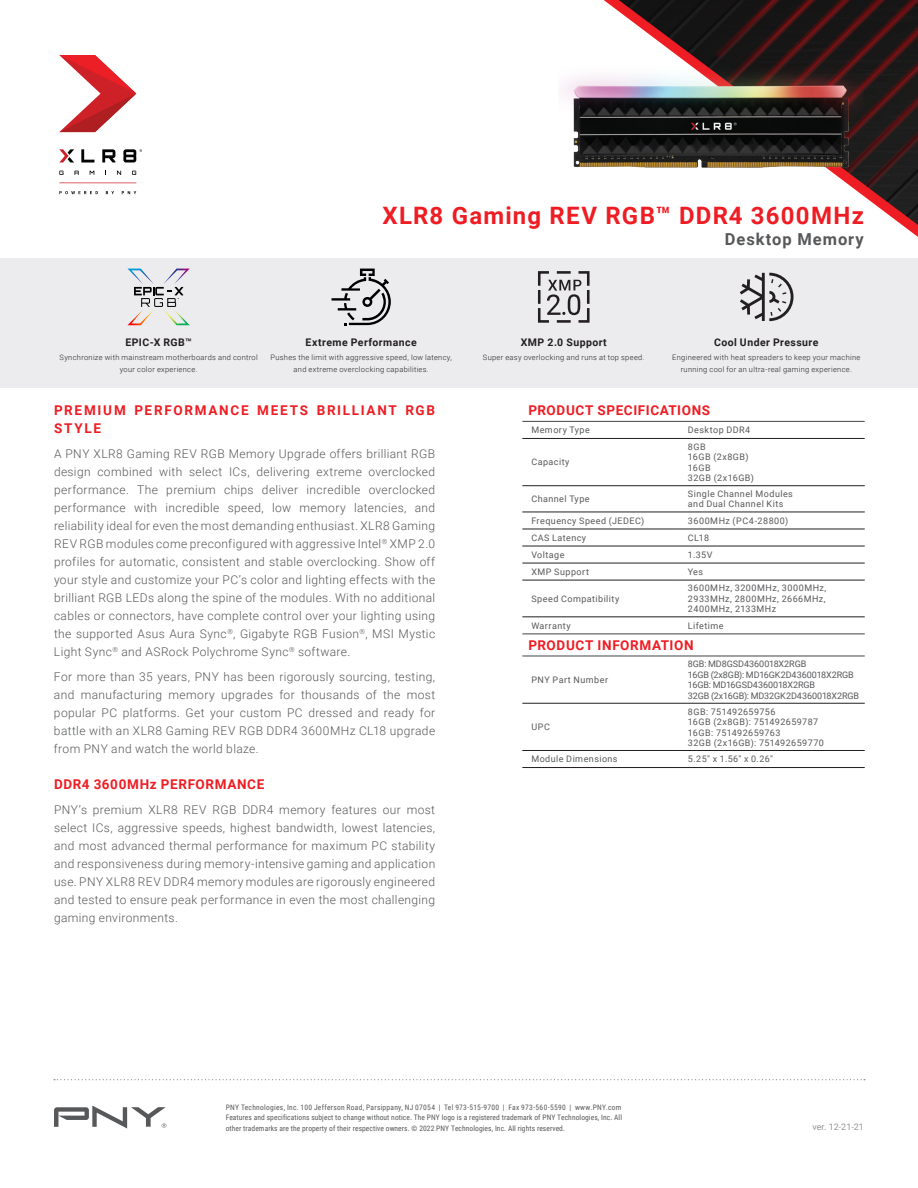
<style>
.page{position:relative;width:918px;height:1188px;background:#fff}
.page>*{position:absolute;margin:0;border:0;box-sizing:border-box;transform-origin:0 0}
.H1_-_Product_Name{font:700 24px "Roboto";letter-spacing:.05em;color:#ee1d23}
.H2_-_Product_Subtitl{font:700 16.5px "Roboto";letter-spacing:.055em;color:#57585a}
.H3{font:700 13.5px "Roboto";letter-spacing:.05em;color:#ee1d23}
.H3-2{font:700 13.5px/18px "Roboto";letter-spacing:.13em;color:#ee1d23}
.Body_Text{font:300 12px/18px "Roboto";letter-spacing:.03em;color:#57585a;text-align:justify}
.Icon_Title{font:700 10.5px "Roboto";letter-spacing:.045em;color:#231f20}
.Body_Text_-_specs{font:9px/10.5px "Roboto";letter-spacing:.05em;color:#57585a}
.Body_Text_-_specs-2{font:9px/10.5px "Roboto";letter-spacing:-.005em;color:#57585a}
.t1{font:9px "Roboto";color:#939598}
.t2{font:7.5px/9.6px "Roboto Condensed";letter-spacing:.01em;color:#57585a}
.Icon_Text{font:300 7.5px/12px "Roboto";letter-spacing:.04em;color:#231f20;text-align:center}
</style>
<div class="page">
<img style="left:619px;top:0;width:299px;height:225px">
<div style="left:0;top:258px;width:918px;height:130px;background:#ececee"></div>
<svg style="left:54px;top:1079px;width:811px;height:1px"></svg>
<img style="left:561px;top:67px;width:302px;height:102px">
<svg style="left:59px;top:171px;width:5px;height:4px"></svg>
<svg style="left:74px;top:171px;width:5px;height:4px"></svg>
<svg style="left:90px;top:171px;width:4px;height:4px"></svg>
<svg style="left:117px;top:171px;width:4px;height:4px"></svg>
<svg style="left:132px;top:171px;width:4px;height:4px"></svg>
<svg style="left:59px;top:55px;width:77px;height:77px"></svg>
<svg style="left:81px;top:149px;width:13px;height:14px"></svg>
<svg style="left:102px;top:149px;width:13px;height:13px"></svg>
<svg style="left:59px;top:149px;width:15px;height:14px"></svg>
<svg style="left:123px;top:149px;width:19px;height:13px"></svg>
<svg style="left:59px;top:191px;width:39px;height:3px"></svg>
<svg style="left:106px;top:191px;width:8px;height:3px"></svg>
<svg style="left:122px;top:191px;width:14px;height:3px"></svg>
<hr style="left:59px;top:183px;width:77px;height:1px;background:#ce2027">
<svg style="left:54px;top:1106px;width:112px;height:23px"></svg>
<hr style="left:522px;top:438px;width:157px;height:1px;background:#231f20">
<hr style="left:522px;top:485px;width:157px;height:1px;background:#231f20">
<hr style="left:522px;top:580px;width:157px;height:1px;background:#231f20">
<hr style="left:679px;top:438px;width:186px;height:1px;background:#231f20">
<hr style="left:679px;top:485px;width:186px;height:1px;background:#231f20">
<hr style="left:679px;top:580px;width:186px;height:1px;background:#231f20">
<hr style="left:522px;top:655px;width:157px;height:2px;background:#57585a">
<hr style="left:679px;top:655px;width:186px;height:2px;background:#57585a">
<hr style="left:522px;top:617px;width:157px;height:1px;background:#231f20">
<hr style="left:679px;top:617px;width:186px;height:1px;background:#231f20">
<hr style="left:522px;top:633px;width:157px;height:1px;background:#57585a">
<hr style="left:679px;top:633px;width:186px;height:1px;background:#57585a">
<hr style="left:522px;top:529px;width:157px;height:1px;background:#231f20">
<hr style="left:679px;top:529px;width:186px;height:1px;background:#231f20">
<hr style="left:522px;top:546px;width:157px;height:1px;background:#231f20">
<hr style="left:679px;top:546px;width:186px;height:1px;background:#231f20">
<hr style="left:522px;top:563px;width:157px;height:1px;background:#231f20">
<hr style="left:679px;top:563px;width:186px;height:1px;background:#231f20">
<hr style="left:522px;top:421px;width:157px;height:1px;background:#57585a">
<hr style="left:679px;top:421px;width:186px;height:1px;background:#57585a">
<hr style="left:522px;top:512px;width:157px;height:1px;background:#231f20">
<hr style="left:679px;top:512px;width:186px;height:1px;background:#231f20">
<hr style="left:522px;top:767px;width:157px;height:1px;background:#231f20">
<hr style="left:679px;top:767px;width:186px;height:1px;background:#231f20">
<hr style="left:522px;top:703px;width:157px;height:1px;background:#231f20">
<hr style="left:679px;top:703px;width:186px;height:1px;background:#231f20">
<hr style="left:522px;top:750px;width:157px;height:1px;background:#231f20">
<hr style="left:679px;top:750px;width:186px;height:1px;background:#231f20">
<svg style="left:127px;top:269px;width:63px;height:56px"></svg>
<svg style="left:332px;top:269px;width:59px;height:56px"></svg>
<svg style="left:538px;top:271px;width:52px;height:52px"></svg>
<svg style="left:739px;top:272px;width:55px;height:50px"></svg>
<p class="H1_-_Product_Name" style="left:383px;top:199px;width:483px">XLR8 Gaming REV RGB™ DDR4 3600MHz</p>
<p class="H2_-_Product_Subtitl" style="left:725px;top:228px;width:140px">Desktop Memory</p>
<p class="Icon_Title" style="left:125px;top:335px;width:68px">EPIC-X RGB™</p>
<p class="Icon_Text" style="left:59px;top:351px;width:200px">Synchronize with mainstream motherboards and control your color experience.</p>
<p class="Icon_Title" style="left:306px;top:335px;width:113px">Extreme Performance</p>
<p class="Icon_Text" style="left:270px;top:351px;width:183px">Pushes the limit with aggressive speed, low latency, and extreme overclocking capabilities.</p>
<p class="Icon_Title" style="left:521px;top:335px;width:88px">XMP 2.0 Support</p>
<p class="Icon_Text" style="left:483px;top:351px;width:163px">Super easy overlocking and runs at top speed.</p>
<p class="Icon_Title" style="left:714px;top:335px;width:106px">Cool Under Pressure</p>
<p class="Icon_Text" style="left:672px;top:351px;width:190px">Engineered with heat spreaders to keep your machine running cool for an ultra-real gaming experience.</p>
<p class="H3-2" style="left:54px;top:401px;width:383px">PREMIUM PERFORMANCE MEETS BRILLIANT RGB<br>STYLE</p>
<p class="Body_Text" style="left:54px;top:444px;width:383px">A PNY XLR8 Gaming REV RGB Memory Upgrade offers brilliant RGB design combined with select ICs, delivering extreme overclocked performance. The premium chips deliver incredible overclocked performance with incredible speed, low memory latencies, and reliability ideal for even the most demanding enthusiast. XLR8 Gaming REV RGB modules come preconfigured with aggressive Intel<sup>®</sup> XMP 2.0 profiles for automatic, consistent and stable overclocking. Show off your style and customize your PC’s color and lighting effects with the brilliant RGB LEDs along the spine of the modules. With no additional cables or connectors, have complete control over your lighting using the supported Asus Aura Sync<sup>®</sup>, Gigabyte RGB Fusion<sup>®</sup>, MSI Mystic Light Sync<sup>®</sup> and ASRock Polychrome Sync<sup>®</sup> software.</p>
<p class="Body_Text" style="left:54px;top:667px;width:383px">For more than 35 years, PNY has been rigorously sourcing, testing, and manufacturing memory upgrades for thousands of the most popular PC platforms. Get your custom PC dressed and ready for battle with an XLR8 Gaming REV RGB DDR4 3600MHz CL18 upgrade from PNY and watch the world blaze.</p>
<p class="H3" style="left:54px;top:775px;width:212px">DDR4 3600MHz PERFORMANCE</p>
<p class="Body_Text" style="left:54px;top:800px;width:383px">PNY’s premium XLR8 REV RGB DDR4 memory features our most select ICs, aggressive speeds, highest bandwidth, lowest latencies, and most advanced thermal performance for maximum PC stability and responsiveness during memory-intensive gaming and application use. PNY XLR8 REV DDR4 memory modules are rigorously engineered and tested to ensure peak performance in even the most challenging gaming environments.</p>
<p class="H3" style="left:528px;top:401px;width:183px">PRODUCT SPECIFICATIONS</p>
<p class="Body_Text_-_specs" style="left:531px;top:425px;width:60px">Memory Type</p>
<p class="Body_Text_-_specs" style="left:688px;top:425px;width:64px">Desktop DDR4</p>
<p class="Body_Text_-_specs" style="left:531px;top:457px;width:40px">Capacity</p>
<p class="Body_Text_-_specs" style="left:688px;top:441px;width:67px">8GB<br>16GB (2x8GB)<br>16GB<br>32GB (2x16GB)</p>
<p class="Body_Text_-_specs" style="left:531px;top:493px;width:60px">Channel Type</p>
<p class="Body_Text_-_specs" style="left:688px;top:488px;width:106px">Single Channel Modules and Dual Channel Kits</p>
<p class="Body_Text_-_specs" style="left:531px;top:515px;width:114px">Frequency Speed (JEDEC)</p>
<p class="Body_Text_-_specs" style="left:688px;top:515px;width:102px">3600MHz (PC4-28800)</p>
<p class="Body_Text_-_specs" style="left:531px;top:532px;width:56px">CAS Latency</p>
<p class="Body_Text_-_specs" style="left:688px;top:532px;width:23px">CL18</p>
<p class="Body_Text_-_specs" style="left:531px;top:549px;width:35px">Voltage</p>
<p class="Body_Text_-_specs" style="left:688px;top:549px;width:26px">1.35V</p>
<p class="Body_Text_-_specs" style="left:531px;top:566px;width:59px">XMP Support</p>
<p class="Body_Text_-_specs" style="left:688px;top:566px;width:17px">Yes</p>
<p class="Body_Text_-_specs" style="left:531px;top:593px;width:90px">Speed Compatibility</p>
<p class="Body_Text_-_specs" style="left:688px;top:583px;width:140px;text-align:justify">3600MHz, 3200MHz, 3000MHz, 2933MHz, 2800MHz, 2666MHz, 2400MHz, 2133MHz</p>
<p class="Body_Text_-_specs" style="left:531px;top:620px;width:41px">Warranty</p>
<p class="Body_Text_-_specs" style="left:688px;top:620px;width:37px">Lifetime</p>
<p class="H3" style="left:528px;top:636px;width:167px">PRODUCT INFORMATION</p>
<p class="Body_Text_-_specs" style="left:531px;top:674px;width:78px">PNY Part Number</p>
<p class="Body_Text_-_specs-2" style="left:688px;top:658px;width:173px">8GB: MD8GSD4360018X2RGB<br>16GB (2x8GB): MD16GK2D4360018X2RGB<br>16GB: MD16GSD4360018X2RGB<br>32GB (2x16GB): MD32GK2D4360018X2RGB</p>
<p class="Body_Text_-_specs" style="left:531px;top:721px;width:20px">UPC</p>
<p class="Body_Text_-_specs" style="left:688px;top:706px;width:137px">8GB: 751492659756<br>16GB (2x8GB): 751492659787<br>16GB: 751492659763<br>32GB (2x16GB): 751492659770</p>
<p class="Body_Text_-_specs" style="left:531px;top:754px;width:88px">Module Dimensions</p>
<p class="Body_Text_-_specs" style="left:688px;top:754px;width:86px">5.25" x 1.56" x 0.26"</p>
<p class="t2" style="left:226px;top:1102px;width:398px">PNY Technologies, Inc. 100 Jefferson Road, Parsippany, NJ 07054 | Tel 973-515-9700 | Fax 973-560-5590 | www.PNY.com<br>Features and specifications subject to change without notice. The PNY logo is a registered trademark of PNY Technologies, Inc. All</p>
<p class="t2" style="left:226px;top:1123px;width:341px">other trademarks are the property of their respective owners. © 2022 PNY Technologies, Inc. All rights reserved.</p>
<p class="t1" style="left:813px;top:1121px;width:53px">ver. 12-21-21</p>
</div>
